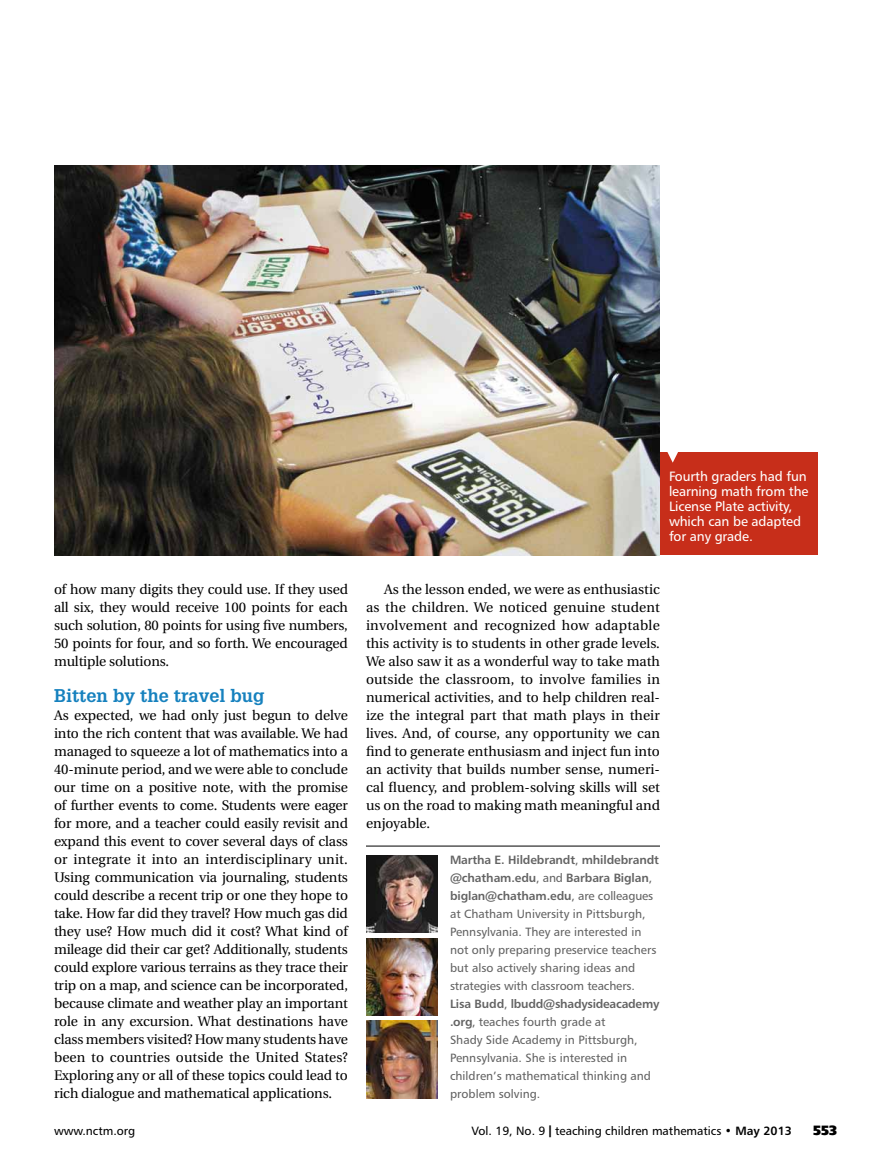
<style>
.page{position:relative;width:891px;height:1175px;background:#fff}
.page>*{position:absolute;margin:0;border:0;box-sizing:border-box;transform-origin:0 0}
.t1{font:700 18px "Glypha";color:#1681be}
.t2{font:13.8px/18px "Utopia";letter-spacing:-.01em;color:#000;text-align:justify}
.t3{font:13.5px/15px "Humanist 777 BT Roman B";letter-spacing:-.01em;color:#fff}
.t4{font:13.5px "Humanist 777 BT Extra Black B";color:#000}
.t5{font:12px/18px "Humanist 777 BT Roman B";color:#636363}
.t6{font:12px/18px "Humanist 777 BT Bold B";letter-spacing:-.01em;color:#636363}
.t7{font:12px "Humanist 777 BT Roman B";color:#000}
.s1{font-family:"Humanist 777 BT Roman B"}
.s2{font-family:"Humanist 777 BT Bold B"}
.s3{font-family:"Interstate";font-weight:700}
</style>
<div class="page">
<img style="left:54px;top:165px;width:606px;height:390px">
<div style="left:660px;top:452px;width:158px;height:103px;background:#c72e1a"></div>
<svg style="left:667px;top:452px;width:11px;height:10px"></svg>
<img style="left:366px;top:855px;width:72px;height:78px">
<img style="left:366px;top:938px;width:72px;height:77px">
<img style="left:366px;top:1020px;width:72px;height:78px">
<hr style="left:366px;top:845px;width:294px;height:1px;background:#000">
<p class="t2" style="left:54px;top:581px;width:295px">of how many digits they could use. If they used all six, they would receive 100 points for each such solution, 80 points for using five numbers, 50 points for four, and so forth. We encouraged multiple solutions.</p>
<h1 class="t1" style="left:54px;top:684px;width:212px">Bitten by the travel bug</h1>
<p class="t2" style="left:54px;top:707px;width:296px">As expected, we had only just begun to delve into the rich content that was available. We had managed to squeeze a lot of mathematics into a 40-minute period, and we were able to conclude our time on a positive note, with the promise of further events to come. Students were eager for more, and a teacher could easily revisit and expand this event to cover several days of class or integrate it into an interdisciplinary unit.<br>Using communication via journaling, students could describe a recent trip or one they hope to take. How far did they travel? How much gas did they use? How much did it cost? What kind of mileage did their car get? Additionally, students could explore various terrains as they trace their trip on a map, and science can be incorporated, because climate and weather play an important role in any excursion. What destinations have class members visited? How many students have been to countries outside the United States?<br>Exploring any or all of these topics could lead to rich dialogue and mathematical applications.</p>
<p class="t3" style="left:669px;top:469px;width:141px">Fourth graders had fun learning math from the<br>License Plate activity, which can be adapted for any grade.</p>
<p class="t2" style="left:366px;top:581px;width:296px;text-indent:18px">As the lesson ended, we were as enthusiastic as the children. We noticed genuine student involvement and recognized how adaptable this activity is to students in other grade levels.<br>We also saw it as a wonderful way to take math outside the classroom, to involve families in numerical activities, and to help children real&shy;ize the integral part that math plays in their lives. And, of course, any opportunity we can find to generate enthusiasm and inject fun into an activity that builds number sense, numeri&shy;cal fluency, and problem-solving skills will set us on the road to making math meaningful and enjoyable.</p>
<p class="t6" style="left:450px;top:851px;width:211px">Martha E. Hildebrandt<span class="s1">,</span> mhildebrandt @chatham.edu<span class="s1">, and</span> Barbara Biglan<span class="s1">, </span>biglan@chatham.edu<span class="s1">, are colleagues</span></p>
<p class="t5" style="left:450px;top:905px;width:208px">at Chatham University in Pittsburgh, Pennsylvania. They are interested in not only preparing preservice teachers but also actively sharing ideas and strategies with classroom teachers.</p>
<p class="t6" style="left:450px;top:995px;width:211px">Lisa Budd<span class="s1">,</span> lbudd@shadysideacademy</p>
<p class="t5" style="left:450px;top:1013px;width:203px"><span class="s2">.org</span>, teaches fourth grade at<br>Shady Side Academy in Pittsburgh,<br>Pennsylvania. She is interested in children’s mathematical thinking and problem solving.</p>
<p class="t7" style="left:54px;top:1123px;width:83px">www.nctm.org</p>
<p class="t7" style="left:472px;top:1123px;width:322px">Vol. 19, No. 9 <span class="s3">|</span> teaching children mathematics • <span class="s2">May 2013</span></p>
<p class="t4" style="left:813px;top:1121px;width:25px">553</p>
</div>
